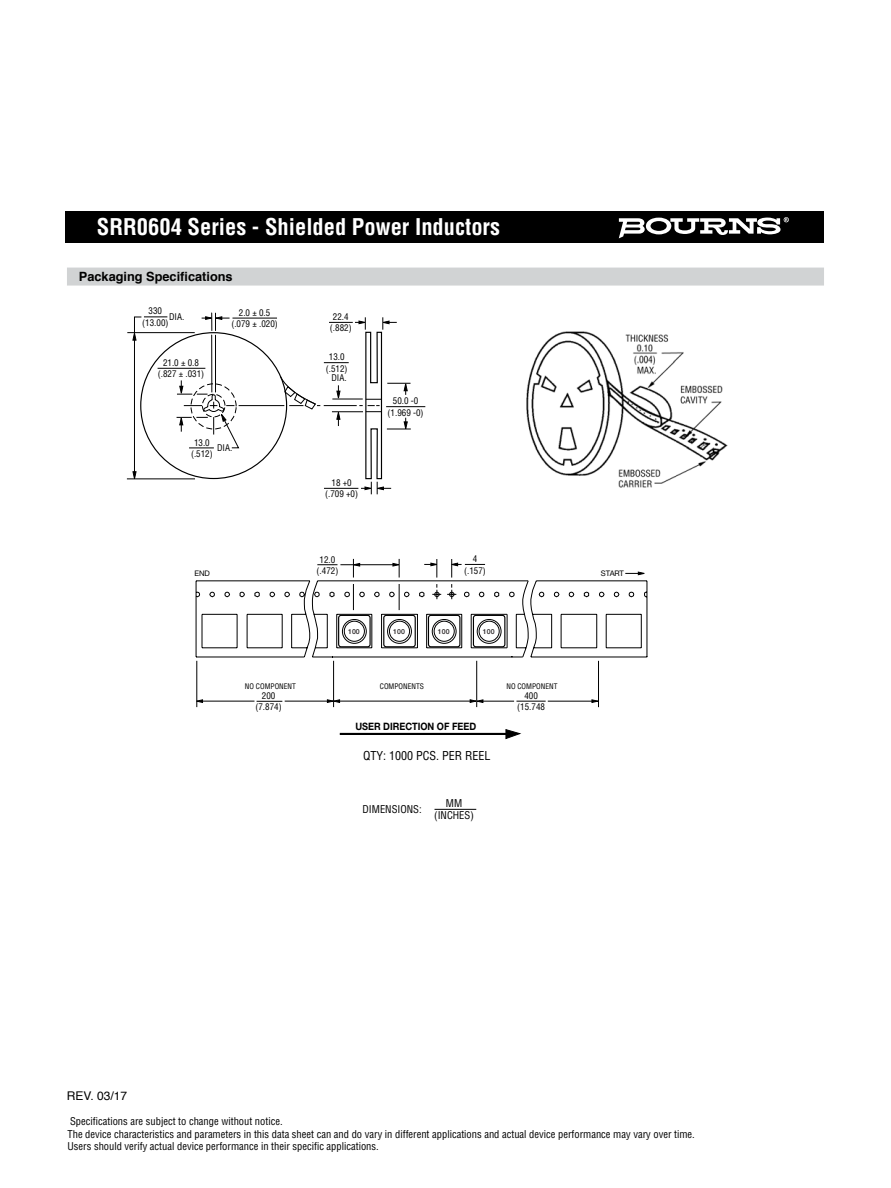
<style>
.page{position:relative;width:891px;height:1188px;background:#fff}
.page>*{position:absolute;margin:0;border:0;box-sizing:border-box;transform-origin:0 0}
.t1{font:700 condensed 22.5px "Helvetica";color:#fff}
.t2{font:700 12.75px "Helvetica";color:#000}
.t3{font:condensed 12px "Helvetica";color:#000}
.t4{font:12px "Helvetica";color:#000}
.t5{font:condensed 10.5px/12.8px "Helvetica";color:#000}
.t6{font:700 10.2px "Helvetica Neue";color:#000;scale:.9 1}
.t7{font:condensed 9px/11.2px "Helvetica";color:#000;text-align:center}
.t8{font:7.65px "Helvetica Neue";color:#000}
.t9{font:condensed 7.5px "Helvetica";color:#000}
.t10{font:500 6.9px "Helvetica Neue";color:#231f20}
</style>
<div class="page">
<div style="left:65px;top:212px;width:759px;height:31px;background:#000"></div>
<svg style="left:619px;top:217px;width:170px;height:21px"></svg>
<div style="left:67px;top:268px;width:757px;height:18px;background:#d1d3d4"></div>
<hr style="left:435px;top:809px;width:41px;height:1px;background:#000">
<hr style="left:211px;top:335px;width:1px;height:57px;background:#000">
<hr style="left:215px;top:335px;width:1px;height:57px;background:#000">
<svg style="left:202px;top:313px;width:28px;height:18px"></svg>
<hr style="left:232px;top:318px;width:45px;height:1px;background:#000">
<hr style="left:386px;top:406px;width:39px;height:1px;background:#000">
<hr style="left:127px;top:332px;width:68px;height:1px;background:#000">
<hr style="left:127px;top:479px;width:68px;height:1px;background:#000">
<svg style="left:132px;top:316px;width:35px;height:164px"></svg>
<svg style="left:177px;top:380px;width:63px;height:69px"></svg>
<hr style="left:158px;top:368px;width:47px;height:1px;background:#000">
<hr style="left:239px;top:405px;width:45px;height:1px;background:#000">
<svg style="left:279px;top:317px;width:132px;height:177px"></svg>
<hr style="left:340px;top:733px;width:169px;height:2px;background:#000">
<svg style="left:505px;top:729px;width:15px;height:10px"></svg>
<hr style="left:197px;top:661px;width:1px;height:46px;background:#000">
<hr style="left:285px;top:701px;width:44px;height:1px;background:#000">
<hr style="left:333px;top:661px;width:1px;height:46px;background:#000">
<svg style="left:196px;top:699px;width:7px;height:4px"></svg>
<hr style="left:201px;top:701px;width:53px;height:1px;background:#000">
<svg style="left:257px;top:701px;width:25px;height:1px"></svg>
<hr style="left:476px;top:661px;width:1px;height:46px;background:#000">
<svg style="left:327px;top:699px;width:13px;height:4px"></svg>
<hr style="left:338px;top:701px;width:134px;height:1px;background:#000">
<svg style="left:592px;top:699px;width:6px;height:4px"></svg>
<hr style="left:548px;top:701px;width:46px;height:1px;background:#000">
<hr style="left:598px;top:661px;width:1px;height:46px;background:#000">
<svg style="left:470px;top:699px;width:13px;height:4px"></svg>
<hr style="left:482px;top:701px;width:32px;height:1px;background:#000">
<hr style="left:516px;top:701px;width:30px;height:1px;background:#000">
<svg style="left:195px;top:559px;width:453px;height:99px"></svg>
<img style="left:526px;top:331px;width:202px;height:157px">
<h1 class="t1" style="left:97px;top:213px;width:405px">SRR0604 Series - Shielded Power Inductors</h1>
<p class="t2" style="left:79px;top:266px;width:155px">Packaging Specifications</p>
<p class="t7" style="left:142px;top:305px;width:28px">330 (13.00)</p>
<p class="t7" style="left:169px;top:311px;width:17px">DIA.</p>
<p class="t7" style="left:231px;top:307px;width:48px">2.0 ± 0.5 (.079 ± .020)</p>
<p class="t7" style="left:330px;top:311px;width:23px">22.4 (.882)</p>
<p class="t7" style="left:158px;top:357px;width:48px">21.0 ± 0.8 (.827 ± .031)</p>
<p class="t7" style="left:326px;top:351px;width:23px">13.0 (.512)</p>
<p class="t7" style="left:331px;top:372px;width:17px">DIA.</p>
<p class="t7" style="left:388px;top:395px;width:37px">50.0 -0 (1.969 -0)</p>
<p class="t7" style="left:191px;top:436px;width:23px">13.0 (.512)</p>
<p class="t7" style="left:217px;top:442px;width:17px">DIA.</p>
<p class="t7" style="left:325px;top:477px;width:34px">18 +0 (.709 +0)</p>
<p class="t7" style="left:464px;top:553px;width:23px">4 (.157)</p>
<p class="t7" style="left:320px;top:553px;width:17px">12.0</p>
<p class="t8" style="left:194px;top:568px;width:17px">END</p>
<p class="t7" style="left:317px;top:565px;width:23px">(.472)</p>
<p class="t8" style="left:601px;top:567px;width:25px">START</p>
<p class="t10" style="left:348px;top:626px;width:13px">100</p>
<p class="t10" style="left:393px;top:626px;width:13px">100</p>
<p class="t10" style="left:438px;top:626px;width:13px">100</p>
<p class="t10" style="left:483px;top:626px;width:13px">100</p>
<p class="t9" style="left:245px;top:682px;width:53px">NO COMPONENT</p>
<p class="t9" style="left:380px;top:682px;width:46px">COMPONENTS</p>
<p class="t9" style="left:506px;top:682px;width:53px">NO COMPONENT</p>
<p class="t7" style="left:517px;top:690px;width:29px">400 (15.748</p>
<p class="t7" style="left:255px;top:690px;width:28px">200 (7.874)</p>
<p class="t6" style="left:355px;top:718px;width:136px">USER DIRECTION OF FEED</p>
<p class="t3" style="left:363px;top:748px;width:129px">QTY: 1000 PCS. PER REEL</p>
<p class="t4" style="left:67px;top:1086px;width:62px">REV. 03/17</p>
<p class="t5" style="left:363px;top:802px;width:61px">DIMENSIONS:</p>
<p class="t5" style="left:434px;top:796px;width:41px;text-align:center">MM (INCHES)</p>
<p class="t5" style="left:68px;top:1114px;width:629px">Specifications are subject to change without notice.<br>The device characteristics and parameters in this data sheet can and do vary in different applications and actual device performance may vary over time.<br>Users should verify actual device performance in their specific applications.</p>
</div>
